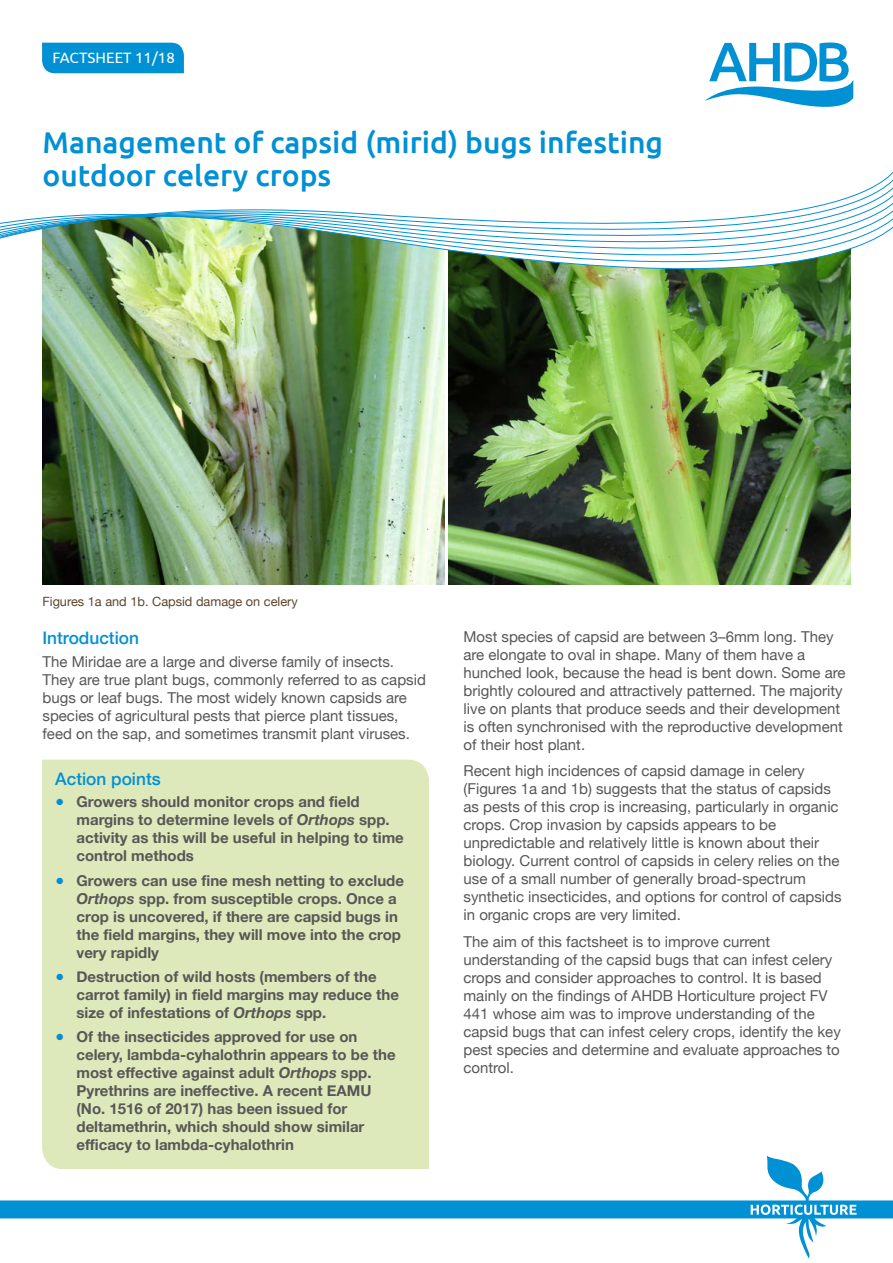
<style>
.page{position:relative;width:893px;height:1263px;background:#fff}
.page>*{position:absolute;margin:0;border:0;box-sizing:border-box;transform-origin:0 0}
.MAIN_TITLE{font:500 30px/33px "Ubuntu";color:#0090d4}
.BLUE_SUB_HEADING_1{font:500 17.25px "Helvetica Neue";color:#0090d4}
.MAIN_BODY{font:15px/18px "Helvetica Neue";color:#575756}
.t1{font:700 15px/18px "Helvetica Neue";color:#575756}
.FACT_SHEET_TAB{font:15px "Ubuntu";color:#fff}
.MAIN_CAPTION{font:12.75px "Helvetica Neue";color:#5c4530}
.s1{font-weight:400;color:#0090d4}
.s2{font-style:italic}
</style>
<div class="page">
<div style="left:42px;top:760px;width:387px;height:396px;background:#dee9bb"></div>
<img style="left:449px;top:308px;width:401px;height:277px">
<img style="left:43px;top:308px;width:401px;height:277px">
<img style="left:42px;top:303px;width:809px;height:5px">
<img style="left:42px;top:293px;width:809px;height:10px">
<img style="left:0;top:172px;width:893px;height:121px">
<svg style="left:704px;top:43px;width:149px;height:64px"></svg>
<div style="left:42px;top:43px;width:142px;height:30px;background:#0090d4"></div>
<svg style="left:0;top:1156px;width:893px;height:102px"></svg>
<p class="FACT_SHEET_TAB" style="left:53px;top:48px;width:124px">FACTSHEET 11/18</p>
<p class="MAIN_TITLE" style="left:43px;top:125px;width:622px">Management of capsid (mirid) bugs infesting outdoor celery crops</p>
<p class="MAIN_CAPTION" style="left:43px;top:592px;width:257px">Figures 1a and 1b. Capsid damage on celery</p>
<p class="BLUE_SUB_HEADING_1" style="left:43px;top:624px;width:98px">Introduction</p>
<p class="MAIN_BODY" style="left:43px;top:653px;width:385px">The Miridae are a large and diverse family of insects.<br>They are true plant bugs, commonly referred to as capsid bugs or leaf bugs. The most widely known capsids are species of agricultural pests that pierce plant tissues, feed on the sap, and sometimes transmit plant viruses.</p>
<p class="BLUE_SUB_HEADING_1" style="left:55px;top:765px;width:107px">Action points</p>
<p class="t1" style="left:77px;top:793px;width:329px;text-indent:-21px"><span class="s1">●</span> Growers should monitor crops and field margins to determine levels of <span class="s2">Orthops</span> spp. activity as this will be useful in helping to time control methods</p>
<p class="t1" style="left:77px;top:872px;width:329px;text-indent:-21px"><span class="s1">●</span> Growers can use fine mesh netting to exclude <span class="s2">Orthops</span> spp. from susceptible crops. Once a crop is uncovered, if there are capsid bugs in the field margins, they will move into the crop very rapidly</p>
<p class="t1" style="left:77px;top:968px;width:324px;text-indent:-21px"><span class="s1">●</span> Destruction of wild hosts (members of the carrot family) in field margins may reduce the size of infestations of <span class="s2">Orthops</span> spp.</p>
<p class="t1" style="left:77px;top:1028px;width:321px;text-indent:-21px"><span class="s1">●</span> Of the insecticides approved for use on celery, lambda-cyhalothrin appears to be the most effective against adult <span class="s2">Orthops</span> spp.<br>Pyrethrins are ineffective. A recent EAMU (No. 1516 of 2017) has been issued for deltamethrin, which should show similar efficacy to lambda-cyhalothrin</p>
<p class="MAIN_BODY" style="left:463px;top:628px;width:384px">Most species of capsid are between 3–6mm long. They are elongate to oval in shape. Many of them have a hunched look, because the head is bent down. Some are brightly coloured and attractively patterned. The majority live on plants that produce seeds and their development is often synchronised with the reproductive development of their host plant.</p>
<p class="MAIN_BODY" style="left:463px;top:763px;width:380px">Recent high incidences of capsid damage in celery (Figures 1a and 1b) suggests that the status of capsids as pests of this crop is increasing, particularly in organic crops. Crop invasion by capsids appears to be unpredictable and relatively little is known about their biology. Current control of capsids in celery relies on the use of a small number of generally broad-spectrum synthetic insecticides, and options for control of capsids in organic crops are very limited.</p>
<p class="MAIN_BODY" style="left:463px;top:933px;width:379px">The aim of this factsheet is to improve current understanding of the capsid bugs that can infest celery crops and consider approaches to control. It is based mainly on the findings of AHDB Horticulture project FV 441 whose aim was to improve understanding of the capsid bugs that can infest celery crops, identify the key pest species and determine and evaluate approaches to control.</p>
</div>
